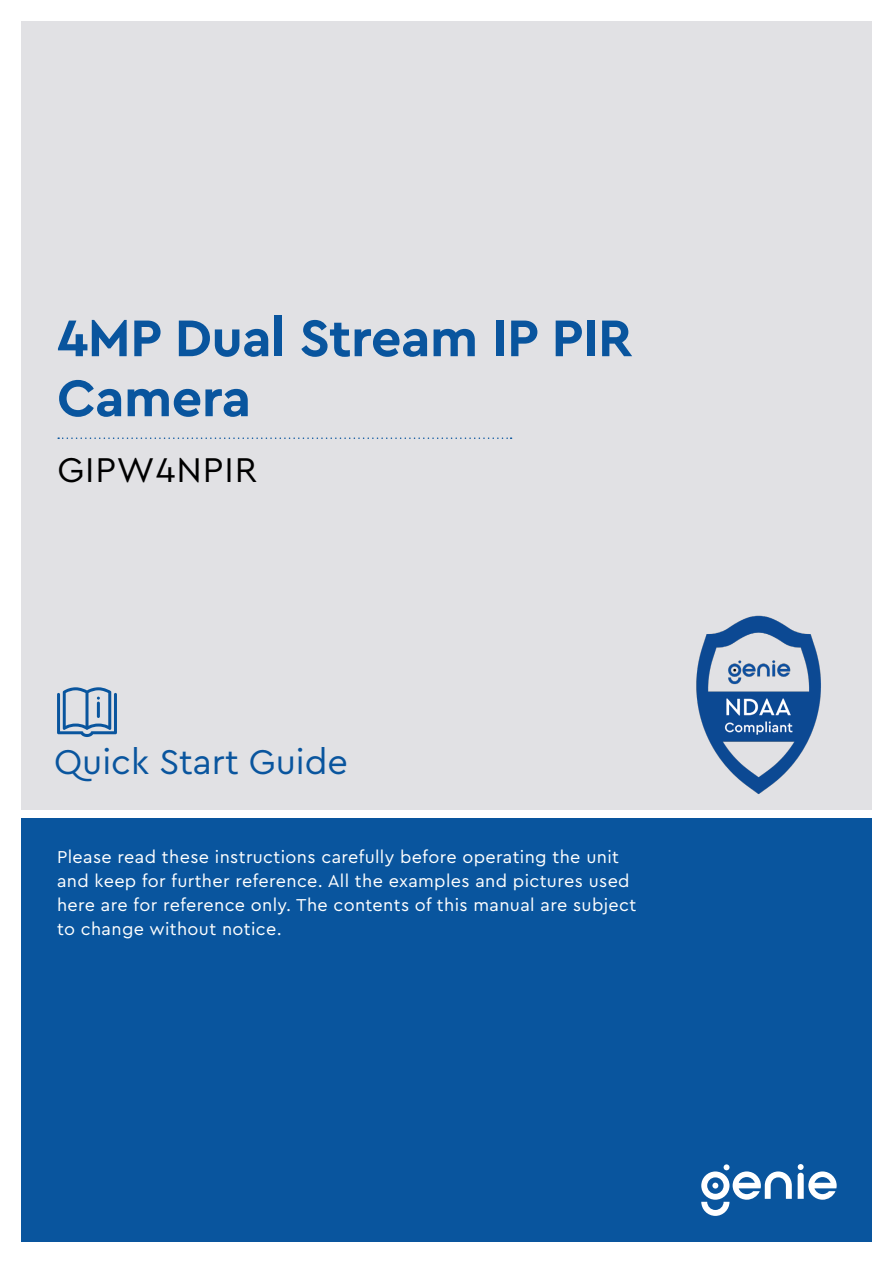
<style>
.page{position:relative;width:893px;height:1263px;background:#fff}
.page>*{position:absolute;margin:0;border:0;box-sizing:border-box;transform-origin:0 0}
.t1{font:700 54px/60px "Cera Pro";letter-spacing:-.01em;color:#09559e}
.t2{font:36px "Cera Pro";color:#09559e}
.t3{font:36px "Cera Pro";letter-spacing:.025em;color:#000}
.t4{font:18px/24px "Cera Pro";letter-spacing:.02em;color:#fff}
</style>
<div class="page">
<div style="left:22px;top:21px;width:850px;height:789px;background:#e1e1e4"></div>
<div style="left:21px;top:819px;width:851px;height:423px;background:#09559e"></div>
<svg style="left:57px;top:687px;width:60px;height:50px"></svg>
<svg style="left:58px;top:437px;width:454px;height:2px"></svg>
<svg style="left:798px;top:1164px;width:39px;height:36px"></svg>
<svg style="left:701px;top:1164px;width:91px;height:52px"></svg>
<img style="left:696px;top:615px;width:125px;height:179px">
<p class="t1" style="left:57px;top:306px;width:577px">4MP Dual Stream IP PIR<br>Camera</p>
<p class="t3" style="left:57px;top:446px;width:201px">GIPW4NPIR</p>
<h2 class="t2" style="left:54px;top:738px;width:295px">Quick Start Guide</h2>
<p class="t4" style="left:57px;top:844px;width:581px">Please read these instructions carefully before operating the unit and keep for further reference. All the examples and pictures used here are for reference only. The contents of this manual are subject to change without notice.</p>
</div>
